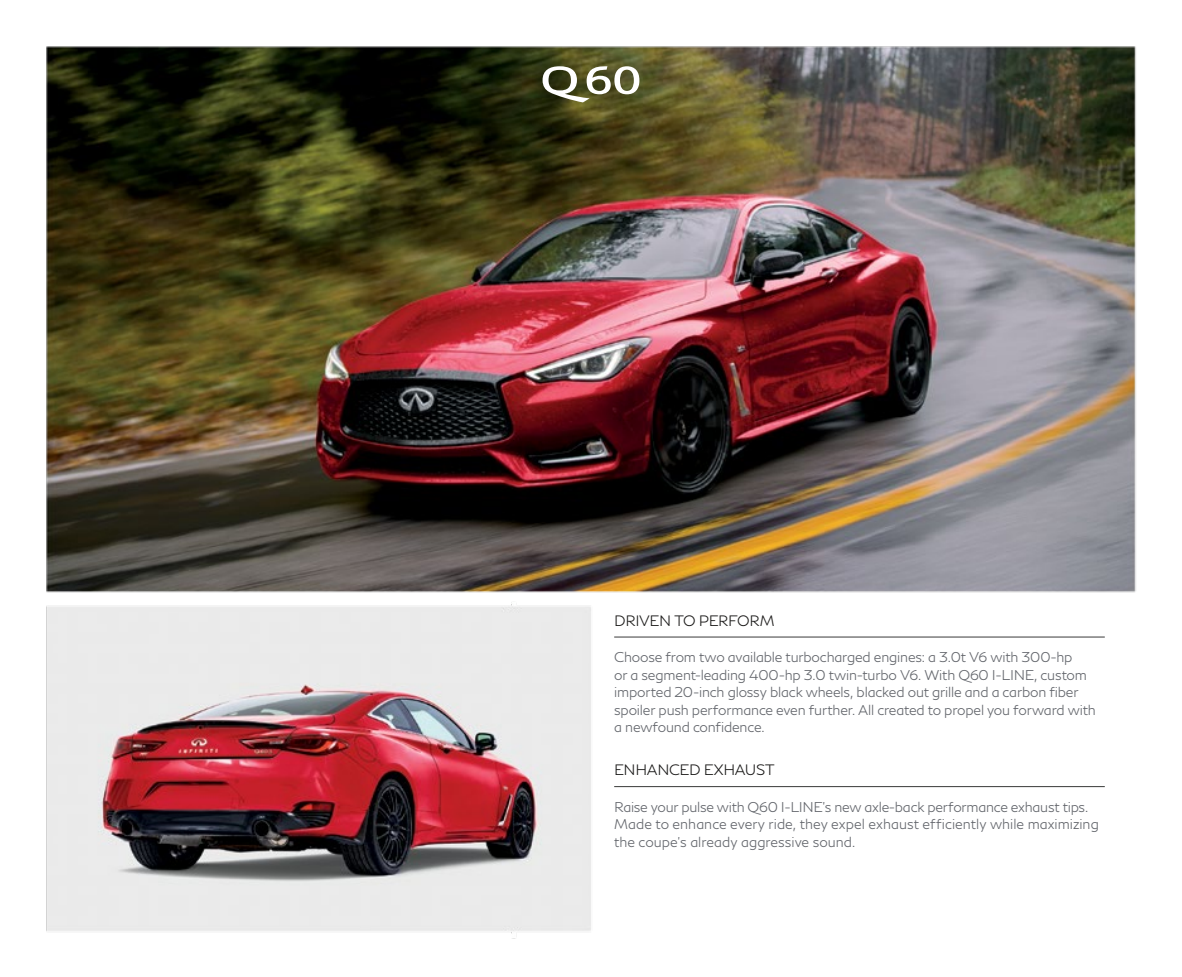
<style>
.page{position:relative;width:1182px;height:977px;background:#fff}
.page>*{position:absolute;margin:0;border:0;box-sizing:border-box;transform-origin:0 0}
.t1{font:300 64.75px "Infiniti Brand";color:#fff}
.t2{font:300 14.88px "Infiniti Brand";letter-spacing:-.02em;color:#1c1b1a}
.t3{font:300 14px/17.5px "Infiniti Brand";letter-spacing:-.01em;color:#61646a}
</style>
<div class="page">
<img style="left:46px;top:46px;width:1090px;height:893px">
<hr style="left:614px;top:636px;width:490px;height:1px;background:#393a39">
<hr style="left:614px;top:786px;width:490px;height:1px;background:#393a39">
<h1 class="t1" style="left:539px;top:46px;width:105px">Q60</h1>
<p class="t2" style="left:614px;top:610px;width:162px">DRIVEN TO PERFORM</p>
<p class="t3" style="left:614px;top:648px;width:483px">Choose from two available turbocharged engines: a 3.0t V6 with 300-hp<br>or a segment-leading 400-hp 3.0 twin-turbo V6. With Q60 I-LINE, custom imported 20-inch glossy black wheels, blacked out grille and a carbon fiber spoiler push performance even further. All created to propel you forward with a newfound confidence.</p>
<p class="t2" style="left:614px;top:760px;width:162px">ENHANCED EXHAUST</p>
<p class="t3" style="left:614px;top:797px;width:486px">Raise your pulse with Q60 I-LINE’s new axle-back performance exhaust tips.<br>Made to enhance every ride, they expel exhaust efficiently while maximizing the coupe’s already aggressive sound.</p>
</div>
